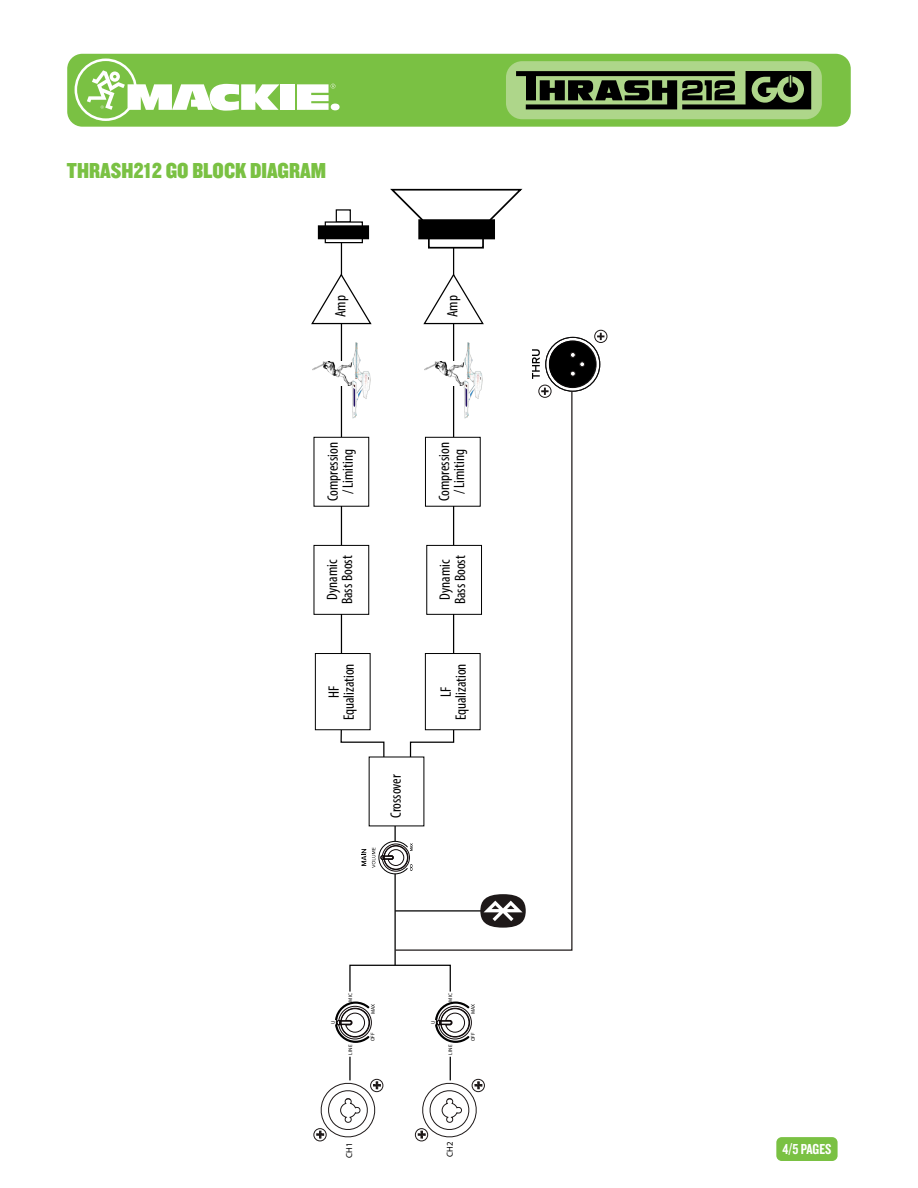
<style>
.page{position:relative;width:918px;height:1188px;background:#fff}
.page>*{position:absolute;margin:0;border:0;box-sizing:border-box;transform-origin:0 0}
.t1{font:22.5px "Knockout 70 Full Welterwt";color:#7ac143}
.t2{font:condensed 15px/15px "Myriad Pro";color:#000;text-align:center}
.t3{font:15px "Knockout 49 Liteweight";letter-spacing:-.005em;color:#fff}
.t4{font:8.7px "Myriad Pro";color:#000}
.t5{font:5.25px "Myriad Pro";color:#000}
</style>
<div class="page">
<div style="left:776px;top:1137px;width:62px;height:24px;background:#7ac143;border-radius:5px"></div>
<div style="left:67px;top:54px;width:784px;height:73px;background:#7ac143;border-radius:15px"></div>
<div style="left:506px;top:61px;width:316px;height:58px;background:#aed68a;border-radius:16px"></div>
<div style="left:280px;top:84px;width:14px;height:26px;background:#fff"></div>
<div style="left:331px;top:104px;width:9px;height:6px;background:#fff;border-radius:50%"></div>
<svg style="left:297px;top:84px;width:38px;height:26px"></svg>
<svg style="left:75px;top:59px;width:204px;height:62px"></svg>
<svg style="left:516px;top:71px;width:295px;height:38px"></svg>
<hr style="left:349px;top:1057px;width:2px;height:23px;background:#000">
<hr style="left:394px;top:874px;width:2px;height:91px;background:#000">
<div style="left:349px;top:965px;width:102px;height:27px;border:1px solid #000"></div>
<svg style="left:311px;top:236px;width:74px;height:532px"></svg>
<svg style="left:423px;top:249px;width:61px;height:141px"></svg>
<div style="left:315px;top:654px;width:55px;height:76px;background:#fff"></div>
<div style="left:315px;top:653px;width:56px;height:77px;border:1px solid #000"></div>
<div style="left:314px;top:437px;width:55px;height:69px;background:#fff"></div>
<div style="left:314px;top:545px;width:55px;height:69px;background:#fff"></div>
<div style="left:314px;top:545px;width:55px;height:70px;border:1px solid #000"></div>
<div style="left:428px;top:228px;width:56px;height:21px;border:2px solid #000"></div>
<div style="left:419px;top:220px;width:75px;height:19px;background:#000"></div>
<div style="left:418px;top:219px;width:77px;height:20px;border:2px solid #000"></div>
<svg style="left:390px;top:188px;width:133px;height:34px"></svg>
<div style="left:336px;top:209px;width:15px;height:14px;border:1px solid #000"></div>
<svg style="left:327px;top:239px;width:34px;height:2px"></svg>
<div style="left:325px;top:221px;width:38px;height:22px;border:1px solid #000"></div>
<div style="left:319px;top:226px;width:49px;height:12px;background:#000"></div>
<div style="left:318px;top:225px;width:51px;height:14px;border:2px solid #000"></div>
<img style="left:463px;top:342px;width:19px;height:48px">
<img style="left:425px;top:361px;width:39px;height:25px">
<img style="left:351px;top:342px;width:19px;height:77px">
<img style="left:313px;top:361px;width:39px;height:25px">
<div style="left:369px;top:757px;width:55px;height:69px;background:#fff"></div>
<div style="left:539px;top:385px;width:12px;height:12px;border:1px solid #1e1919;border-radius:50%"></div>
<div style="left:595px;top:330px;width:12px;height:13px;border:1px solid #1e1919;border-radius:50%"></div>
<svg style="left:597px;top:333px;width:7px;height:7px"></svg>
<div style="left:545px;top:337px;width:55px;height:55px;border:1px solid #0a0a0a;border-radius:50%"></div>
<div style="left:549px;top:341px;width:46px;height:46px;background:#000;border-radius:50%"></div>
<div style="left:549px;top:341px;width:47px;height:47px;border:1px solid #000;border-radius:50%"></div>
<svg style="left:570px;top:352px;width:15px;height:25px"></svg>
<div style="left:415px;top:1129px;width:13px;height:12px;border:1px solid #1e1919;border-radius:50%"></div>
<div style="left:472px;top:1079px;width:13px;height:13px;border:1px solid #1e1919;border-radius:50%"></div>
<svg style="left:418px;top:1057px;width:64px;height:84px"></svg>
<div style="left:314px;top:1129px;width:12px;height:12px;border:1px solid #1e1919;border-radius:50%"></div>
<div style="left:371px;top:1079px;width:12px;height:13px;border:1px solid #1e1919;border-radius:50%"></div>
<svg style="left:316px;top:1079px;width:65px;height:62px"></svg>
<svg style="left:361px;top:849px;width:5px;height:17px"></svg>
<svg style="left:372px;top:841px;width:22px;height:34px"></svg>
<svg style="left:435px;top:1002px;width:37px;height:41px"></svg>
<svg style="left:335px;top:1002px;width:37px;height:41px"></svg>
<svg style="left:532px;top:349px;width:8px;height:30px"></svg>
<svg style="left:394px;top:390px;width:179px;height:561px"></svg>
<h1 class="t1" style="left:67px;top:156px;width:261px">THRASH212 GO BLOCK DIAGRAM</h1>
<p class="t2" style="left:333px;top:317px;width:23px;rotate:-90deg">Amp</p>
<p class="t2" style="left:445px;top:317px;width:23px;rotate:-90deg">Amp</p>
<p class="t2" style="left:325px;top:501px;width:60px;rotate:-90deg">Compression / Limiting</p>
<p class="t2" style="left:325px;top:604px;width:51px;text-align:left;rotate:-90deg">Dynamic<br>Bass Boost</p>
<p class="t2" style="left:326px;top:720px;width:58px;rotate:-90deg">HF<br>Equalization</p>
<p class="t2" style="left:388px;top:818px;width:45px;rotate:-90deg">Crossover</p>
<p class="t2" style="left:437px;top:501px;width:60px;rotate:-90deg">Compression / Limiting</p>
<p class="t2" style="left:437px;top:604px;width:51px;text-align:left;rotate:-90deg">Dynamic<br>Bass Boost</p>
<p class="t2" style="left:438px;top:720px;width:58px;rotate:-90deg">LF<br>Equalization</p>
<p class="t5" style="left:330px;top:1024px;width:5px;rotate:-90deg">U</p>
<p class="t5" style="left:347px;top:1002px;width:10px;rotate:-90deg">MIC</p>
<p class="t5" style="left:347px;top:1055px;width:11px;rotate:-90deg">LINE</p>
<p class="t5" style="left:370px;top:1014px;width:12px;rotate:-90deg">MAX</p>
<p class="t5" style="left:370px;top:1041px;width:10px;rotate:-90deg">OFF</p>
<p class="t5" style="left:430px;top:1024px;width:5px;rotate:-90deg">U</p>
<p class="t5" style="left:447px;top:1002px;width:10px;rotate:-90deg">MIC</p>
<p class="t5" style="left:447px;top:1055px;width:11px;rotate:-90deg">LINE</p>
<p class="t5" style="left:470px;top:1014px;width:12px;rotate:-90deg">MAX</p>
<p class="t5" style="left:470px;top:1041px;width:10px;rotate:-90deg">OFF</p>
<p class="t4" style="left:344px;top:1158px;width:17px;rotate:-90deg">CH1</p>
<p class="t4" style="left:444px;top:1157px;width:17px;rotate:-90deg">CH2</p>
<p class="t3" style="left:783px;top:1140px;width:50px">4/5 PAGES</p>
</div>
